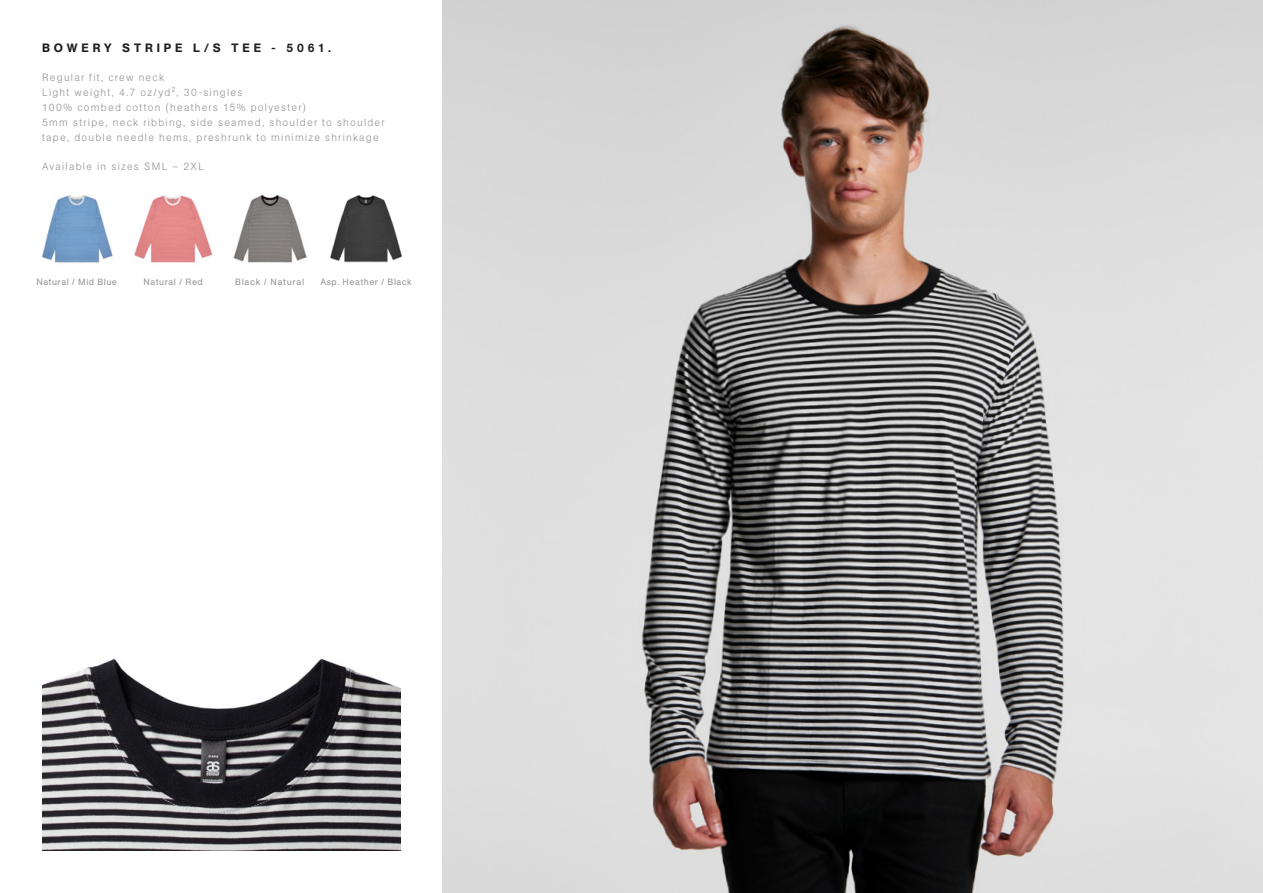
<style>
.page{position:relative;width:1263px;height:893px;background:#fff}
.page>*{position:absolute;margin:0;border:0;box-sizing:border-box;transform-origin:0 0}
.t1{font:500 12px "AG Book Pro";letter-spacing:.32em;color:#231f20}
.t2{font:300 10.5px/15px "AG Book Pro";letter-spacing:.115em;color:#939598}
.t3{font:9px "AG Book Pro";letter-spacing:.06em;color:#939598}
</style>
<div class="page">
<img style="left:442px;top:0;width:821px;height:893px">
<img style="left:42px;top:658px;width:358px;height:192px">
<img style="left:42px;top:195px;width:71px;height:68px">
<img style="left:134px;top:195px;width:79px;height:68px">
<img style="left:330px;top:195px;width:72px;height:68px">
<img style="left:233px;top:194px;width:74px;height:69px">
<p class="t1" style="left:42px;top:40px;width:290px">BOWERY STRIPE L/S TEE - 5061.</p>
<p class="t2" style="left:42px;top:69px;width:344px">Regular fit, crew neck<br>Light weight, 4.7 oz/yd2, 30-singles<br>100% combed cotton (heathers 15% polyester)<br>5mm stripe, neck ribbing, side seamed, shoulder to shoulder tape, double needle hems, preshrunk to minimize shrinkage</p>
<p class="t2" style="left:42px;top:158px;width:163px">Available in sizes SML – 2XL</p>
<p class="t3" style="left:36px;top:276px;width:82px">Natural / Mid Blue</p>
<p class="t3" style="left:144px;top:276px;width:61px">Natural / Red</p>
<p class="t3" style="left:235px;top:276px;width:70px">Black / Natural</p>
<p class="t3" style="left:320px;top:276px;width:93px">Asp. Heather / Black</p>
</div>
